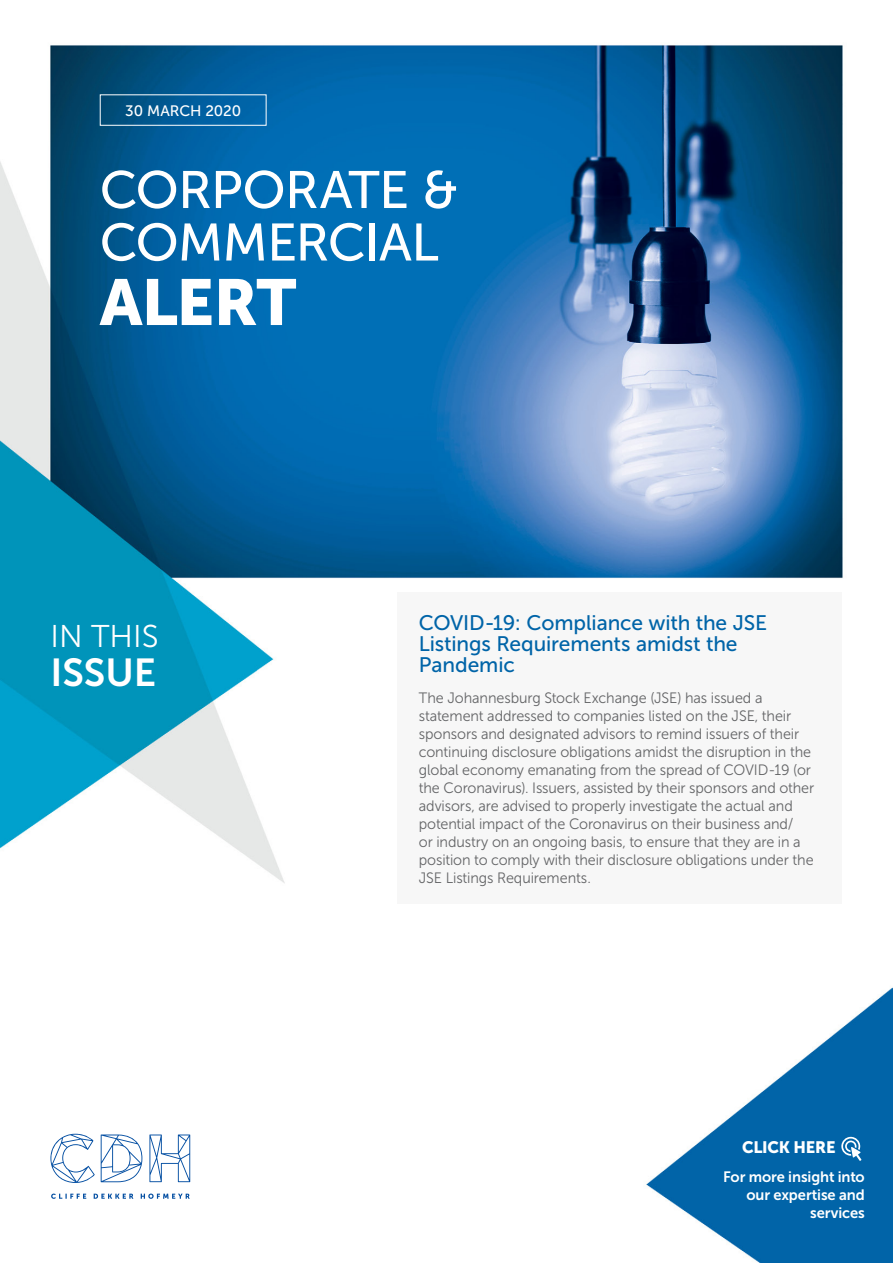
<style>
.page{position:relative;width:893px;height:1263px;background:#fff}
.page>*{position:absolute;margin:0;border:0;box-sizing:border-box;transform-origin:0 0}
.t1{font:64.5px "Museo Sans 900";letter-spacing:-.02em;color:#fff}
.t2{font:52.5px/52.5px "Museo Sans 500";letter-spacing:-.015em;color:#fff}
.t3{font:38.85px "Museo Sans 700";color:#fff}
.t4{font:31.35px "Museo Sans 300";color:#fff}
.t5{font:21px/21px "Museo Sans 500";letter-spacing:-.005em;color:#0064a8}
.t6{font:16.5px "Museo Sans 900";letter-spacing:-.02em;color:#fff}
.t7{font:15.15px "Museo Sans 500";letter-spacing:-.01em;color:#fff}
.t8{font:15px/18px "Museo Sans 300";letter-spacing:-.005em;color:#636466;scale:.96 1}
.t9{font:15px/18px "Museo Sans 700";letter-spacing:-.005em;color:#fff;text-align:right}
</style>
<div class="page">
<img style="left:0;top:45px;width:893px;height:1218px">
<div style="left:398px;top:593px;width:444px;height:311px;background:#f7f7f7"></div>
<svg style="left:51px;top:1193px;width:139px;height:6px"></svg>
<svg style="left:50px;top:1134px;width:45px;height:49px"></svg>
<svg style="left:101px;top:1134px;width:41px;height:48px"></svg>
<svg style="left:149px;top:1134px;width:41px;height:48px"></svg>
<svg style="left:841px;top:1137px;width:20px;height:24px"></svg>
<div style="left:100px;top:94px;width:167px;height:32px;border:1px solid #fff"></div>
<p class="t7" style="left:125px;top:102px;width:118px">30 MARCH 2020</p>
<h2 class="t2" style="left:100px;top:164px;width:360px">CORPORATE &amp;<br>COMMERCIAL</h2>
<h1 class="t1" style="left:100px;top:266px;width:198px">ALERT</h1>
<h3 class="t4" style="left:50px;top:620px;width:110px">IN THIS</h3>
<h3 class="t3" style="left:50px;top:651px;width:107px">ISSUE</h3>
<h3 class="t5" style="left:419px;top:612px;width:350px">COVID-19: Compliance with the JSE<br>Listings Requirements amidst the<br>Pandemic</h3>
<p class="t8" style="left:419px;top:689px;width:413px">The Johannesburg Stock Exchange (JSE) has issued a statement addressed to companies listed on the JSE, their sponsors and designated advisors to remind issuers of their continuing disclosure obligations amidst the disruption in the global economy emanating from the spread of COVID-19 (or the Coronavirus). Issuers, assisted by their sponsors and other advisors, are advised to properly investigate the actual and potential impact of the Coronavirus on their business and/<br>or industry on an ongoing basis, to ensure that they are in a position to comply with their disclosure obligations under the JSE Listings Requirements.</p>
<p class="t6" style="left:742px;top:1138px;width:95px">CLICK HERE</p>
<p class="t9" style="left:723px;top:1168px;width:143px">For more insight into our expertise and services</p>
</div>
